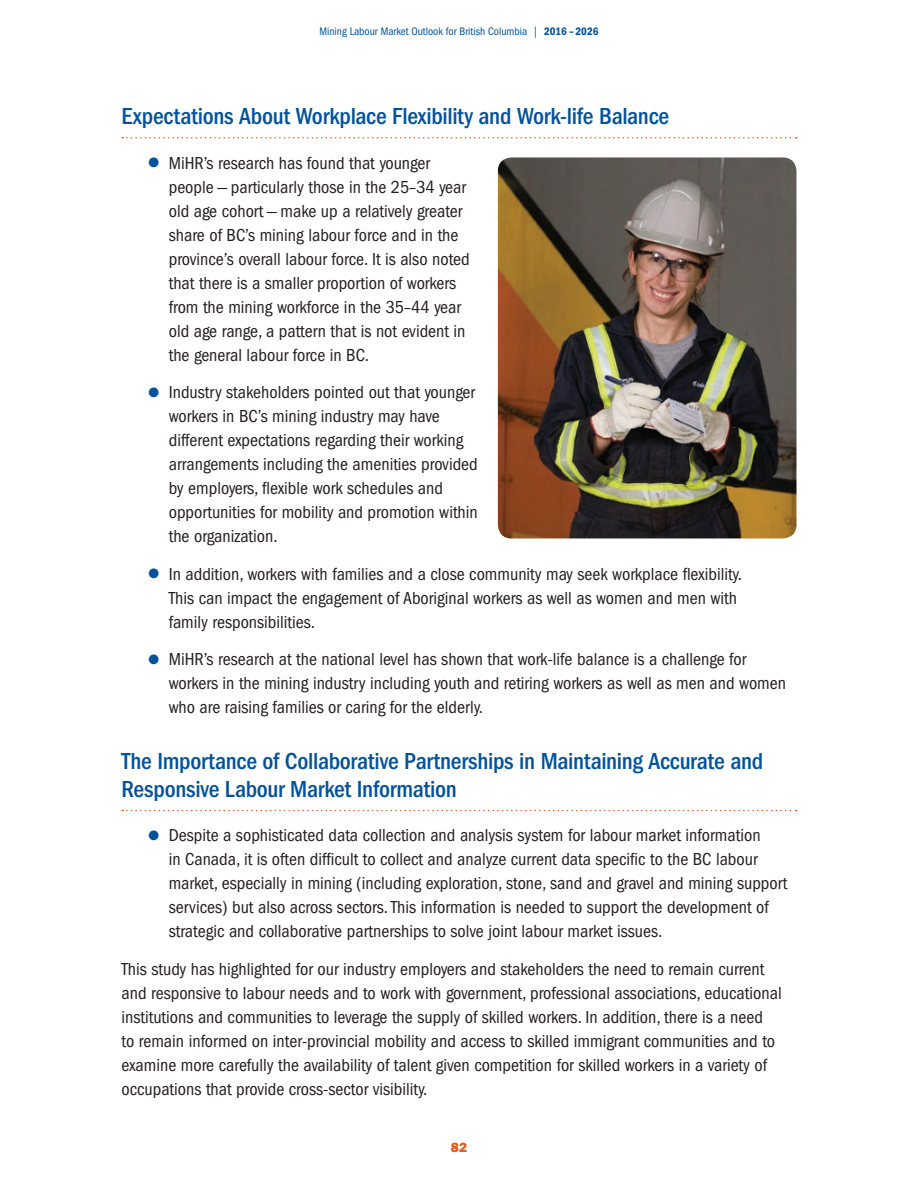
<style>
.page{position:relative;width:918px;height:1188px;background:#fff}
.page>*{position:absolute;margin:0;border:0;box-sizing:border-box;transform-origin:0 0}
.t1{font:500 condensed 24px/28.5px "ITC Franklin Gothic Std";letter-spacing:-.01em;color:#01529b}
.t2{font:condensed 18px/24px "ITC Franklin Gothic Std";color:#231f20}
.t3{font:13.5px "ITC Franklin Gothic Std Hvy";color:#d76126}
.t4{font:condensed 11.25px "ITC Franklin Gothic Std";color:#01529b}
.s1{font-family:"ITC Franklin Gothic Std Dm Cd";font-stretch:normal}
.s2{color:#01529b}
</style>
<div class="page">
<svg style="left:122px;top:137px;width:675px;height:2px"></svg>
<svg style="left:122px;top:810px;width:675px;height:1px"></svg>
<img style="left:498px;top:157px;width:298px;height:381px">
<p class="t4" style="left:319px;top:25px;width:281px">Mining Labour Market Outlook for British Columbia | <span class="s1">2016 – 2026</span></p>
<h1 class="t1" style="left:122px;top:102px;width:549px">Expectations About Workplace Flexibility and Work-life Balance</h1>
<p class="t2" style="left:169px;top:151px;width:303px;text-indent:-20px"><span class="s2">●</span> MiHR’s research has found that younger people — particularly those in the 25–34 year old age cohort — make up a relatively greater share of BC’s mining labour force and in the province’s overall labour force. It is also noted that there is a smaller proportion of workers from the mining workforce in the 35–44 year old age range, a pattern that is not evident in the general labour force in BC.</p>
<p class="t2" style="left:169px;top:380px;width:311px;text-indent:-20px"><span class="s2">●</span> Industry stakeholders pointed out that younger workers in BC’s mining industry may have different expectations regarding their working arrangements including the amenities provided by employers, flexible work schedules and opportunities for mobility and promotion within the organization.</p>
<p class="t2" style="left:169px;top:562px;width:575px;text-indent:-20px"><span class="s2">●</span> In addition, workers with families and a close community may seek workplace flexibility.<br>This can impact the engagement of Aboriginal workers as well as women and men with family responsibilities.</p>
<p class="t2" style="left:169px;top:647px;width:619px;text-indent:-20px"><span class="s2">●</span> MiHR’s research at the national level has shown that work-life balance is a challenge for workers in the mining industry including youth and retiring workers as well as men and women who are raising families or caring for the elderly.</p>
<h1 class="t1" style="left:122px;top:747px;width:643px">The Importance of Collaborative Partnerships in Maintaining Accurate and<br>Responsive Labour Market Information</h1>
<p class="t2" style="left:169px;top:824px;width:620px;text-indent:-20px"><span class="s2">●</span> Despite a sophisticated data collection and analysis system for labour market information<br>in Canada, it is often difficult to collect and analyze current data specific to the BC labour market, especially in mining (including exploration, stone, sand and gravel and mining support services) but also across sectors. This information is needed to support the development of strategic and collaborative partnerships to solve joint labour market issues.</p>
<p class="t2" style="left:122px;top:957px;width:662px">This study has highlighted for our industry employers and stakeholders the need to remain current and responsive to labour needs and to work with government, professional associations, educational institutions and communities to leverage the supply of skilled workers. In addition, there is a need<br>to remain informed on inter-provincial mobility and access to skilled immigrant communities and to examine more carefully the availability of talent given competition for skilled workers in a variety of occupations that provide cross-sector visibility.</p>
<p class="t3" style="left:451px;top:1140px;width:18px">82</p>
</div>
